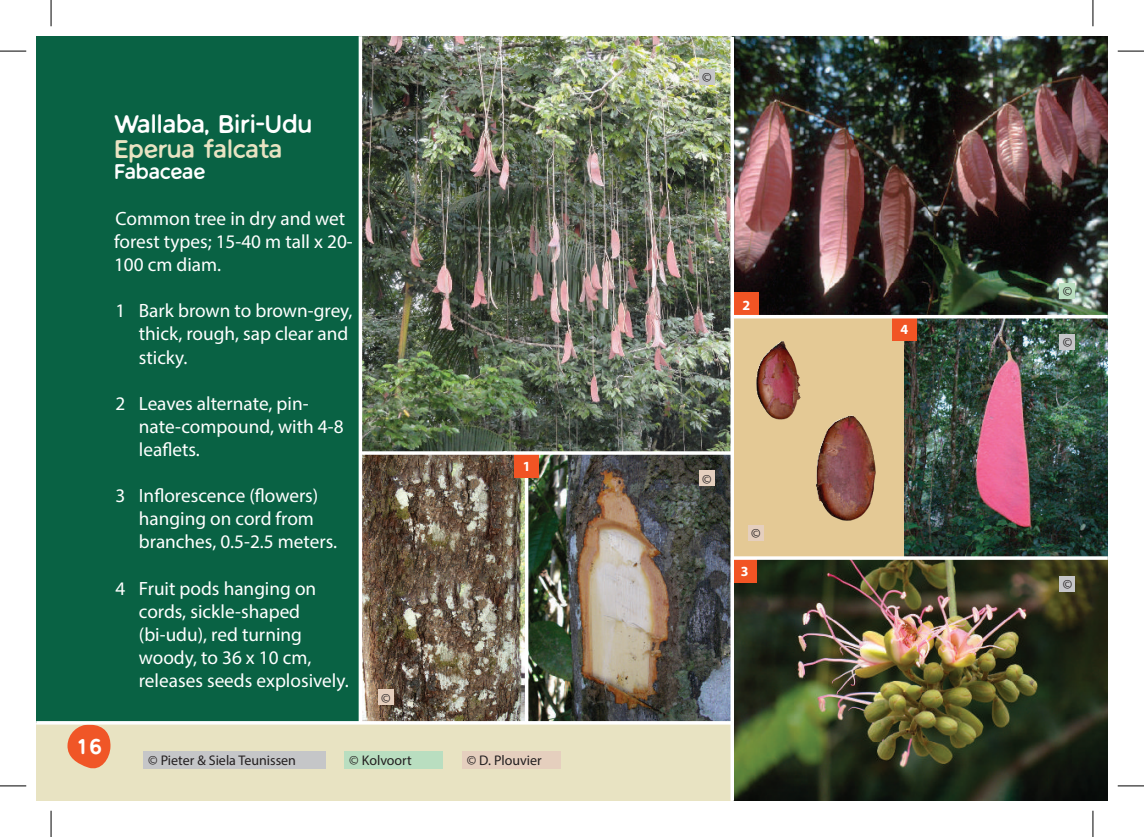
<style>
.page{position:relative;width:1144px;height:837px;background:#fff}
.page>*{position:absolute;margin:0;border:0;box-sizing:border-box;transform-origin:0 0}
.t1{font:21px "Warlow Sans";color:#fff}
.t2{font:21px "Warlow Sans";color:#e8e3c2}
.t3{font:19.25px/23.1px "Myriad Pro";color:#fff}
.t4{font:17.5px "Warlow Sans";color:#fff}
.t5{font:700 17.5px "Warlow Sans";color:#fff}
.t6{font:14px "Myriad Pro";color:#231f20}
.t7{font:700 14px "Myriad Pro";color:#fff}
</style>
<div class="page">
<img style="left:734px;top:559px;width:374px;height:241px">
<img style="left:362px;top:36px;width:370px;height:684px">
<div style="left:36px;top:722px;width:696px;height:78px;background:#e8e3c2"></div>
<div style="left:734px;top:318px;width:170px;height:238px;background:#e4c995"></div>
<div style="left:36px;top:36px;width:324px;height:686px;background:#096244"></div>
<img style="left:809px;top:398px;width:78px;height:153px">
<img style="left:904px;top:318px;width:204px;height:238px">
<img style="left:743px;top:318px;width:81px;height:117px">
<img style="left:732px;top:36px;width:376px;height:279px">
<div style="left:734px;top:292px;width:25px;height:24px;background:#f15424"></div>
<div style="left:732px;top:558px;width:25px;height:24px;background:#f15424"></div>
<div style="left:892px;top:316px;width:25px;height:25px;background:#f15424"></div>
<svg style="left:503px;top:454px;width:4px;height:266px"></svg>
<svg style="left:67px;top:724px;width:44px;height:45px"></svg>
<div style="left:143px;top:750px;width:182px;height:18px;background:#c5c6c8"></div>
<hr style="left:359px;top:36px;width:3px;height:686px;background:#fff">
<svg style="left:36px;top:720px;width:694px;height:4px;fill:#fff"></svg>
<hr style="left:734px;top:315px;width:374px;height:3px;background:#fff">
<hr style="left:732px;top:556px;width:376px;height:3px;background:#fff">
<svg style="left:730px;top:37px;width:4px;height:763px"></svg>
<hr style="left:525px;top:459px;width:3px;height:263px;background:#fff">
<div style="left:514px;top:453px;width:25px;height:24px;background:#f15424"></div>
<hr style="left:360px;top:451px;width:372px;height:3px;background:#fff">
<div style="left:344px;top:750px;width:99px;height:18px;background:#b9dec0"></div>
<div style="left:1059px;top:283px;width:16px;height:15px;background:#b9dec0"></div>
<div style="left:1059px;top:334px;width:16px;height:16px;background:#c5c6c8"></div>
<div style="left:1059px;top:575px;width:16px;height:16px;background:#c5c6c8"></div>
<div style="left:699px;top:69px;width:16px;height:15px;background:#c5c6c8"></div>
<div style="left:462px;top:750px;width:98px;height:18px;background:#e5cfbe"></div>
<div style="left:748px;top:524px;width:16px;height:16px;background:#e5cfbe"></div>
<div style="left:378px;top:689px;width:16px;height:16px;background:#e5cfbe"></div>
<div style="left:699px;top:470px;width:16px;height:16px;background:#e5cfbe"></div>
<svg style="left:0;top:51px;width:26px;height:1px"></svg>
<svg style="left:1118px;top:51px;width:26px;height:1px"></svg>
<svg style="left:0;top:785px;width:26px;height:1px"></svg>
<svg style="left:1118px;top:785px;width:26px;height:1px"></svg>
<svg style="left:51px;top:0;width:1px;height:26px"></svg>
<svg style="left:51px;top:810px;width:1px;height:26px"></svg>
<svg style="left:1092px;top:0;width:1px;height:26px"></svg>
<svg style="left:1092px;top:810px;width:1px;height:26px"></svg>
<p class="t1" style="left:114px;top:109px;width:200px">Wallaba, Biri-Udu</p>
<p class="t2" style="left:114px;top:135px;width:170px">Eperua falcata</p>
<p class="t4" style="left:114px;top:159px;width:93px">Fabaceae</p>
<p class="t3" style="left:114px;top:206px;width:240px">Common tree in dry and wet forest types; 15-40 m tall x 20-<br>100 cm diam.</p>
<p class="t3" style="left:139px;top:299px;width:215px;text-indent:-23px">1 Bark brown to brown-grey, thick, rough, sap clear and sticky.</p>
<p class="t3" style="left:139px;top:391px;width:206px;text-indent:-23px">2 Leaves alternate, pin&shy;nate-compound, with 4-8 leaflets.</p>
<p class="t3" style="left:139px;top:484px;width:200px;text-indent:-23px">3 Inflorescence (flowers) hanging on cord from branches, 0.5-2.5 meters.</p>
<p class="t3" style="left:139px;top:576px;width:211px;text-indent:-23px">4 Fruit pods hanging on cords, sickle-shaped (bi-udu), red turning woody, to 36 x 10 cm, releases seeds explosively.</p>
<p class="t6" style="left:381px;top:689px;width:11px">©</p>
<p class="t5" style="left:76px;top:734px;width:28px">16</p>
<p class="t6" style="left:148px;top:751px;width:149px">© Pieter &amp; Siela Teunissen</p>
<p class="t6" style="left:349px;top:751px;width:64px">© Kolvoort</p>
<p class="t7" style="left:523px;top:456px;width:9px">1</p>
<p class="t6" style="left:467px;top:751px;width:76px">© D. Plouvier</p>
<p class="t6" style="left:702px;top:68px;width:11px">©</p>
<p class="t7" style="left:742px;top:295px;width:9px">2</p>
<p class="t6" style="left:702px;top:470px;width:11px">©</p>
<p class="t6" style="left:751px;top:524px;width:11px">©</p>
<p class="t7" style="left:741px;top:561px;width:9px">3</p>
<p class="t7" style="left:900px;top:320px;width:9px">4</p>
<p class="t6" style="left:1063px;top:282px;width:11px">©</p>
<p class="t6" style="left:1063px;top:334px;width:11px">©</p>
<p class="t6" style="left:1063px;top:575px;width:11px">©</p>
</div>
